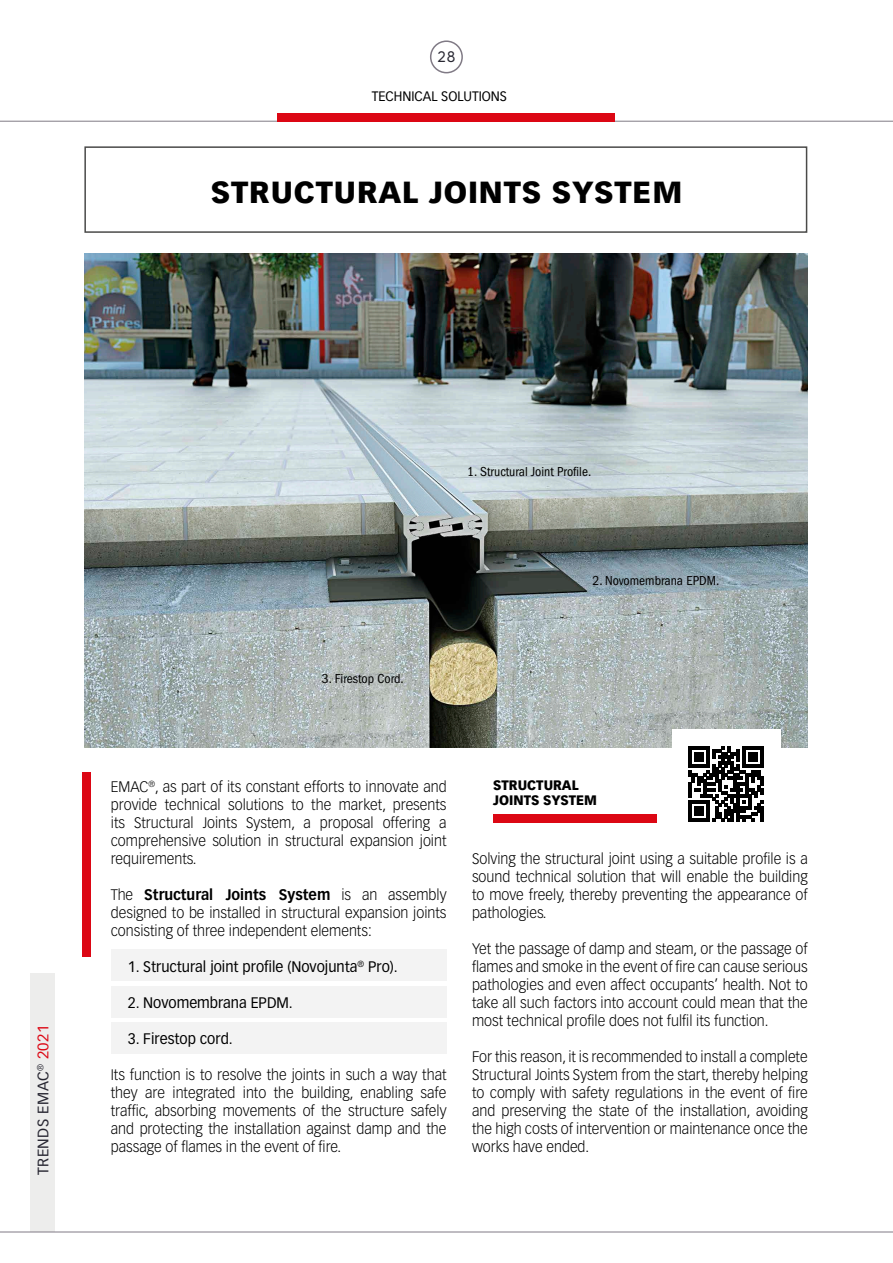
<style>
.page{position:relative;width:893px;height:1263px;background:#fff}
.page>*{position:absolute;margin:0;border:0;box-sizing:border-box;transform-origin:0 0}
.t1{font:900 30px "Vectora LT Std";letter-spacing:.03em;color:#000}
.t2{font:300 15px/18px "Vectora LT Std";color:#000;text-align:justify;scale:.95 1}
.t3{font:15px "Vectora LT Std";color:#000;scale:.95 1}
.t4{font:15px "Vectora LT Std";letter-spacing:.03em;color:#282732}
.t5{font:15px "Cocogoose Classic";color:#282732}
.t6{font:condensed 13.5px "ITC Franklin Gothic Std";color:#000}
.t7{font:900 13.5px/15px "Vectora LT Std";color:#000;scale:.95 1}
.t8{font:13.5px "Vectora LT Std";color:#000;scale:.95 1}
.s1{color:#dc0714}
.s2{font-weight:700}
</style>
<div class="page">
<hr style="left:0;top:121px;width:893px;height:1px;background:#807a85">
<div style="left:30px;top:973px;width:25px;height:259px;background:#ededec"></div>
<hr style="left:0;top:1231px;width:893px;height:1px;background:#807a85">
<div style="left:278px;top:113px;width:337px;height:9px;background:#dc0714"></div>
<div style="left:430px;top:40px;width:33px;height:33px;border:2px solid #807a85;border-radius:50%"></div>
<div style="left:111px;top:949px;width:336px;height:32px;background:#f3f3f3"></div>
<div style="left:111px;top:986px;width:336px;height:31px;background:#f3f3f3"></div>
<div style="left:111px;top:1022px;width:336px;height:32px;background:#f3f3f3"></div>
<div style="left:84px;top:146px;width:723px;height:87px;border:2px solid #4a4a49"></div>
<div style="left:82px;top:772px;width:9px;height:185px;background:#dc0714"></div>
<img style="left:84px;top:254px;width:723px;height:493px">
<div style="left:493px;top:815px;width:163px;height:8px;background:#dc0714"></div>
<div style="left:672px;top:729px;width:108px;height:118px;background:#fff"></div>
<svg style="left:689px;top:747px;width:75px;height:75px"></svg>
<p class="t5" style="left:438px;top:46px;width:19px">28</p>
<p class="t8" style="left:372px;top:88px;width:144px">TECHNICAL SOLUTIONS</p>
<h1 class="t1" style="left:211px;top:173px;width:473px">STRUCTURAL JOINTS SYSTEM</h1>
<p class="t4" style="left:35px;top:1175px;width:152px;rotate:-90deg">TRENDS EMAC<sup>®</sup> <span class="s1">2021</span></p>
<p class="t6" style="left:467px;top:464px;width:125px">1. Structural Joint Profile.</p>
<p class="t6" style="left:322px;top:670px;width:83px">3. Firestop Cord.</p>
<p class="t6" style="left:592px;top:573px;width:128px">2. Novomembrana EPDM.</p>
<p class="t2" style="left:111px;top:778px;width:355px">EMAC<sup>®</sup>, as part of its constant efforts to innovate and provide technical solutions to the market, presents its Structural Joints System, a proposal offering a comprehensive solution in structural expansion joint requirements.</p>
<p class="t2" style="left:111px;top:886px;width:355px">The <span class="s2">Structural Joints System</span> is an assembly designed to be installed in structural expansion joints consisting of three independent elements:</p>
<p class="t3" style="left:128px;top:958px;width:286px">1. Structural joint profile (Novojunta<sup>®</sup> Pro).</p>
<p class="t3" style="left:128px;top:994px;width:175px">2. Novomembrana EPDM.</p>
<p class="t3" style="left:128px;top:1030px;width:112px">3. Firestop cord.</p>
<p class="t2" style="left:111px;top:1066px;width:355px">Its function is to resolve the joints in such a way that they are integrated into the building, enabling safe traffic, absorbing movements of the structure safely and protecting the installation against damp and the passage of flames in the event of fire.</p>
<p class="t7" style="left:493px;top:777px;width:111px">STRUCTURAL<br>JOINTS SYSTEM</p>
<p class="t2" style="left:472px;top:850px;width:355px">Solving the structural joint using a suitable profile is a sound technical solution that will enable the building to move freely, thereby preventing the appearance of pathologies.</p>
<p class="t2" style="left:472px;top:940px;width:355px">Yet the passage of damp and steam, or the passage of flames and smoke in the event of fire can cause serious pathologies and even affect occupants’ health. Not to take all such factors into account could mean that the most technical profile does not fulfil its function.</p>
<p class="t2" style="left:472px;top:1048px;width:355px">For this reason, it is recommended to install a complete Structural Joints System from the start, thereby helping to comply with safety regulations in the event of fire and preserving the state of the installation, avoiding the high costs of intervention or maintenance once the works have ended.</p>
</div>
